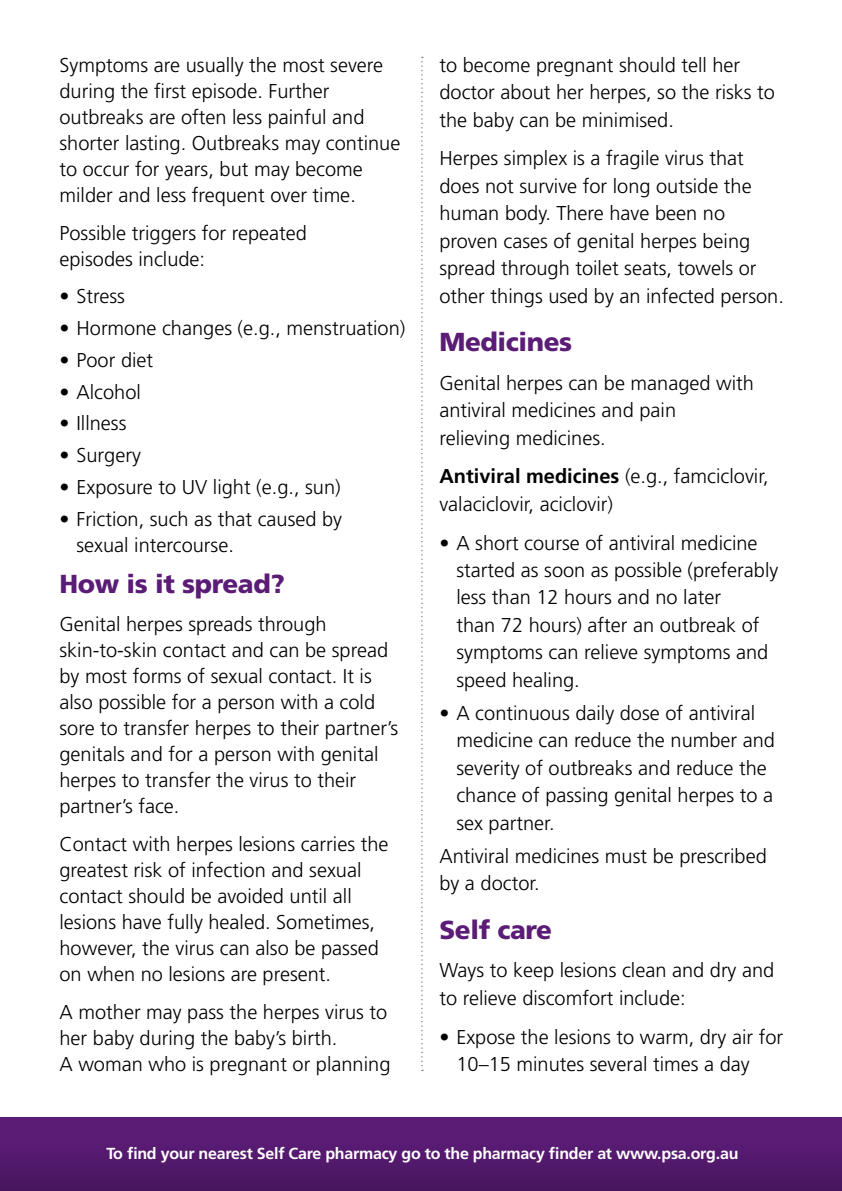
<style>
.page{position:relative;width:842px;height:1191px;background:#fff}
.page>*{position:absolute;margin:0;border:0;box-sizing:border-box;transform-origin:0 0}
.t1{font:900 26px "Frutiger LT Std";letter-spacing:-.015em;color:#5b1c76}
.t2{font:300 20px/27.4px "Frutiger LT Std";color:#000}
.t3{font:700 16px "Frutiger LT Std";letter-spacing:-.015em;color:#fff}
.s1{font-weight:700}
</style>
<div class="page">
<div style="left:0;top:1117px;width:842px;height:74px;background:linear-gradient(to bottom,#5f1d7b,#491660)"></div>
<svg style="left:421px;top:57px;width:2px;height:1014px"></svg>
<p class="t2" style="left:60px;top:52px;width:342px;line-height:26px">Symptoms are usually the most severe during the first episode. Further outbreaks are often less painful and shorter lasting. Outbreaks may continue to occur for years, but may become milder and less frequent over time.</p>
<p class="t2" style="left:60px;top:220px;width:249px;line-height:26px">Possible triggers for repeated episodes include:</p>
<p class="t2" style="left:60px;top:283px;width:67px">• Stress</p>
<p class="t2" style="left:60px;top:315px;width:347px">• Hormone changes (e.g., menstruation)</p>
<p class="t2" style="left:60px;top:346px;width:95px">• Poor diet</p>
<p class="t2" style="left:60px;top:378px;width:83px">• Alcohol</p>
<p class="t2" style="left:60px;top:410px;width:69px">• Illness</p>
<p class="t2" style="left:60px;top:442px;width:83px">• Surgery</p>
<p class="t2" style="left:60px;top:473px;width:283px">• Exposure to UV light (e.g., sun)</p>
<p class="t2" style="left:77px;top:506px;width:267px;line-height:26px;text-indent:-17px">• Friction, such as that caused by sexual intercourse.</p>
<h1 class="t1" style="left:60px;top:568px;width:227px">How is it spread?</h1>
<p class="t2" style="left:60px;top:611px;width:340px;line-height:26px">Genital herpes spreads through skin-to-skin contact and can be spread by most forms of sexual contact. It is also possible for a person with a cold sore to transfer herpes to their partner’s genitals and for a person with genital herpes to transfer the virus to their partner’s face.</p>
<p class="t2" style="left:60px;top:831px;width:330px;line-height:26px">Contact with herpes lesions carries the greatest risk of infection and sexual contact should be avoided until all lesions have fully healed. Sometimes, however, the virus can also be passed on when no lesions are present.</p>
<p class="t2" style="left:60px;top:999px;width:332px;line-height:26.2px">A mother may pass the herpes virus to her baby during the baby’s birth.<br>A woman who is pregnant or planning</p>
<p class="t2" style="left:439px;top:51px;width:337px">to become pregnant should tell her doctor about her herpes, so the risks to the baby can be minimised.</p>
<p class="t2" style="left:439px;top:145px;width:346px">Herpes simplex is a fragile virus that does not survive for long outside the human body. There have been no proven cases of genital herpes being spread through toilet seats, towels or other things used by an infected person.</p>
<h1 class="t1" style="left:439px;top:326px;width:134px">Medicines</h1>
<p class="t2" style="left:439px;top:369px;width:316px">Genital herpes can be managed with antiviral medicines and pain<br>relieving medicines.</p>
<p class="t2" style="left:439px;top:463px;width:331px"><span class="s1">Antiviral medicines</span> (e.g., famciclovir, valaciclovir, aciclovir)</p>
<p class="t2" style="left:456px;top:529px;width:323px;text-indent:-17px">• A short course of antiviral medicine started as soon as possible (preferably less than 12 hours and no later<br>than 72 hours) after an outbreak of symptoms can relieve symptoms and speed healing.</p>
<p class="t2" style="left:456px;top:699px;width:320px;text-indent:-17px">• A continuous daily dose of antiviral medicine can reduce the number and severity of outbreaks and reduce the chance of passing genital herpes to a sex partner.</p>
<p class="t2" style="left:439px;top:842px;width:329px">Antiviral medicines must be prescribed by a doctor.</p>
<h1 class="t1" style="left:439px;top:914px;width:114px">Self care</h1>
<p class="t2" style="left:439px;top:957px;width:336px">Ways to keep lesions clean and dry and to relieve discomfort include:</p>
<p class="t2" style="left:456px;top:1023px;width:328px;text-indent:-17px">• Expose the lesions to warm, dry air for<br>10–15 minutes several times a day</p>
<p class="t3" style="left:106px;top:1143px;width:633px">To find your nearest Self Care pharmacy go to the pharmacy finder at www.psa.org.au</p>
</div>
